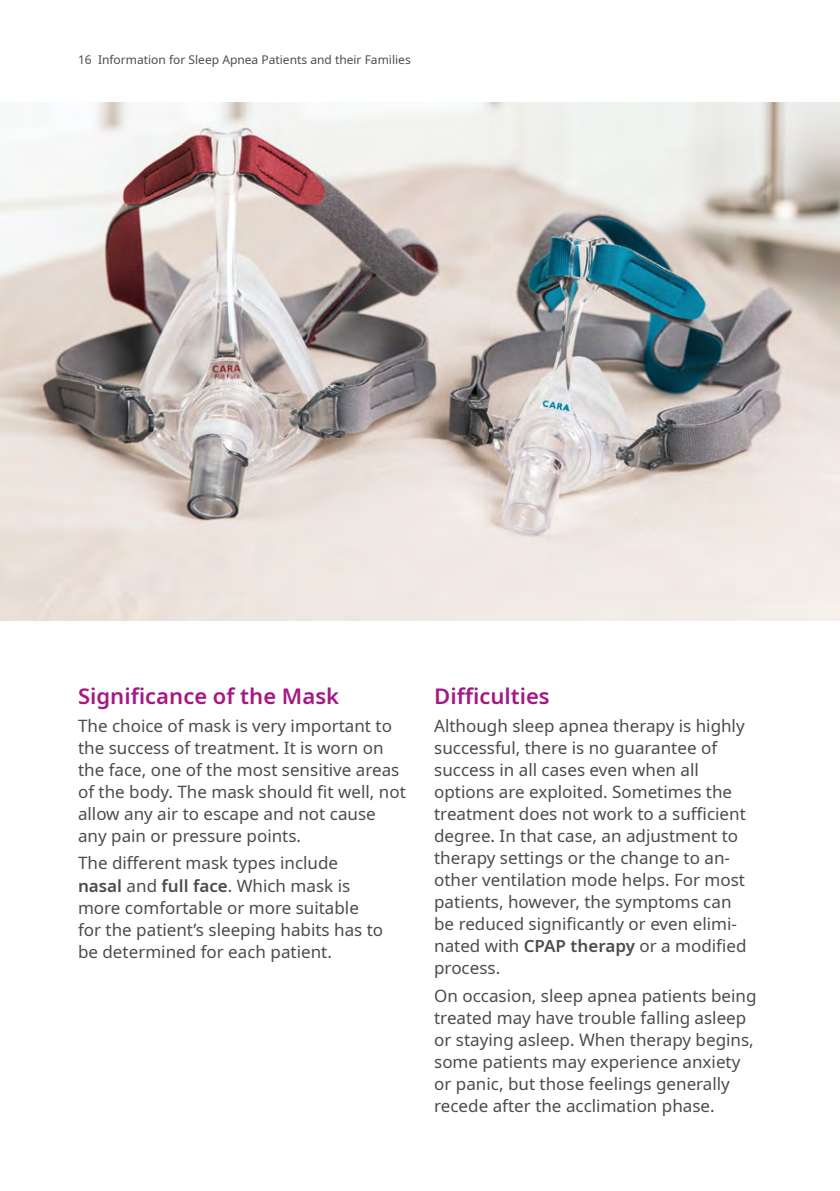
<style>
.page{position:relative;width:840px;height:1191px;background:#fff}
.page>*{position:absolute;margin:0;border:0;box-sizing:border-box;transform-origin:0 0}
.fließtext{font:600 22px "Noto Sans";color:#a41884}
.fließtext-2{font:17px/22px "Noto Sans";color:#4b4c4d}
.t1{font:12px "Noto Sans";color:#4b4c4d}
.s1{font-weight:600}
</style>
<div class="page">
<img style="left:0;top:102px;width:839px;height:518px">
<p class="t1" style="left:78px;top:51px;width:334px">16 Information for Sleep Apnea Patients and their Families</p>
<p class="fließtext" style="left:78px;top:680px;width:262px">Significance of the Mask</p>
<p class="fließtext-2" style="left:78px;top:715px;width:329px">The choice of mask is very important to the success of treatment. It is worn on the face, one of the most sensitive areas of the body. The mask should fit well, not allow any air to escape and not cause any pain or pressure points.</p>
<p class="fließtext-2" style="left:78px;top:852px;width:306px">The different mask types include <span class="s1">nasal</span> and <span class="s1">full face</span>. Which mask is more comfortable or more suitable for the patient’s sleeping habits has to be determined for each patient.</p>
<p class="fließtext" style="left:434px;top:680px;width:117px">Difficulties</p>
<p class="fließtext-2" style="left:434px;top:715px;width:314px">Although sleep apnea therapy is highly successful, there is no guarantee of success in all cases even when all options are exploited. Sometimes the treatment does not work to a sufficient degree. In that case, an adjustment to therapy settings or the change to an&shy;other ventilation mode helps. For most patients, however, the symptoms can be reduced significantly or even elimi&shy;nated with <span class="s1">CPAP therapy</span> or a modified process.</p>
<p class="fließtext-2" style="left:434px;top:984px;width:323px">On occasion, sleep apnea patients being treated may have trouble falling asleep or staying asleep. When therapy begins, some patients may experience anxiety or panic, but those feelings generally recede after the acclimation phase.</p>
</div>
